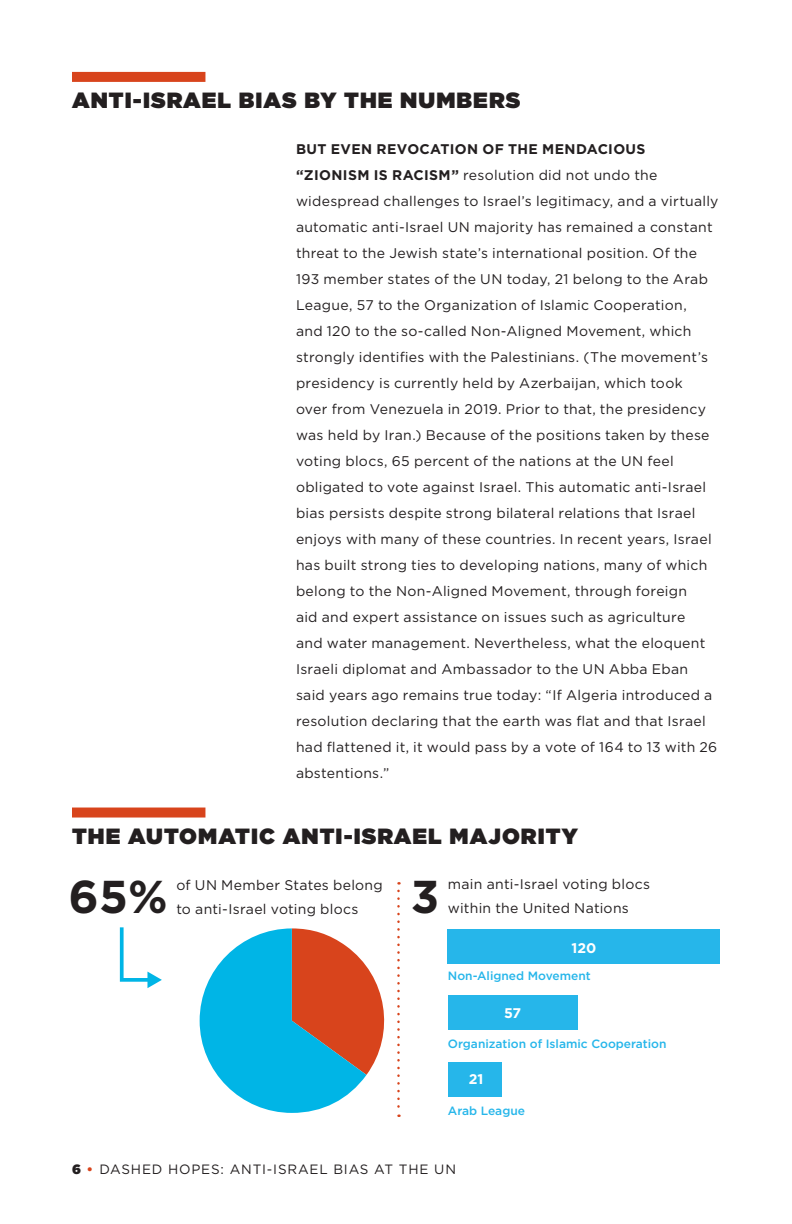
<style>
.page{position:relative;width:792px;height:1224px;background:#fff}
.page>*{position:absolute;margin:0;border:0;box-sizing:border-box;transform-origin:0 0}
.t1{font:700 46px "Gotham";color:#231f20}
.t2{font:900 22px "Gotham";letter-spacing:.05em;color:#231f20}
.t3{font:14px/26px "Gotham";letter-spacing:.02em;color:#231f20}
.t4{font:700 14px "Gotham";color:#fff}
.t5{font:13.6px "Gotham";letter-spacing:.06em;color:#231f20}
.t6{font:500 12px "Gotham";color:#26b6ea}
.s1{font-weight:700}
.s2{font-weight:900}
.s3{font-weight:700;color:#d8441c}
</style>
<div class="page">
<div style="left:72px;top:808px;width:133px;height:10px;background:#d8441c"></div>
<div style="left:72px;top:72px;width:133px;height:10px;background:#d8441c"></div>
<div style="left:448px;top:929px;width:272px;height:35px;background:#26b6ea"></div>
<div style="left:448px;top:996px;width:130px;height:34px;background:#26b6ea"></div>
<div style="left:448px;top:1063px;width:53px;height:34px;background:#26b6ea"></div>
<svg style="left:200px;top:891px;width:200px;height:226px"></svg>
<svg style="left:119px;top:927px;width:43px;height:61px"></svg>
<h2 class="t2" style="left:72px;top:85px;width:450px">ANTI-ISRAEL BIAS BY THE NUMBERS</h2>
<p class="t3" style="left:296px;top:136px;width:424px"><span class="s1">BUT EVEN REVOCATION OF THE MENDACIOUS “ZIONISM IS RACISM”</span> resolution did not undo the widespread challenges to Israel’s legitimacy, and a virtually automatic anti-Israel UN majority has remained a constant threat to the Jewish state’s international position. Of the 193 member states of the UN today, 21 belong to the Arab League, 57 to the Organization of Islamic Cooperation,<br>and 120 to the so-called Non-Aligned Movement, which strongly identifies with the Palestinians. (The movement’s presidency is currently held by Azerbaijan, which took<br>over from Venezuela in 2019. Prior to that, the presidency was held by Iran.) Because of the positions taken by these voting blocs, 65 percent of the nations at the UN feel obligated to vote against Israel. This automatic anti-Israel bias persists despite strong bilateral relations that Israel enjoys with many of these countries. In recent years, Israel has built strong ties to developing nations, many of which belong to the Non-Aligned Movement, through foreign<br>aid and expert assistance on issues such as agriculture<br>and water management. Nevertheless, what the eloquent Israeli diplomat and Ambassador to the UN Abba Eban said years ago remains true today: “If Algeria introduced a resolution declaring that the earth was flat and that Israel had flattened it, it would pass by a vote of 164 to 13 with 26 abstentions.”</p>
<h2 class="t2" style="left:72px;top:820px;width:507px">THE AUTOMATIC ANTI-ISRAEL MAJORITY</h2>
<p class="t3" style="left:176px;top:873px;width:208px;line-height:24px">of UN Member States belong to anti-Israel voting blocs</p>
<h1 class="t1" style="left:69px;top:867px;width:100px">65%</h1>
<h1 class="t1" style="left:411px;top:867px;width:30px">3</h1>
<p class="t3" style="left:448px;top:872px;width:204px;line-height:24px">main anti-Israel voting blocs within the United Nations</p>
<p class="t4" style="left:572px;top:938px;width:26px">120</p>
<p class="t6" style="left:448px;top:968px;width:144px">Non-Aligned Movement</p>
<p class="t4" style="left:504px;top:1004px;width:19px">57</p>
<p class="t6" style="left:448px;top:1035px;width:220px">Organization of Islamic Cooperation</p>
<p class="t4" style="left:469px;top:1070px;width:16px">21</p>
<p class="t6" style="left:448px;top:1103px;width:79px">Arab League</p>
<p class="t5" style="left:72px;top:1161px;width:386px"><span class="s2">6</span> <span class="s3">•</span> DASHED HOPES: ANTI-ISRAEL BIAS AT THE UN</p>
</div>
